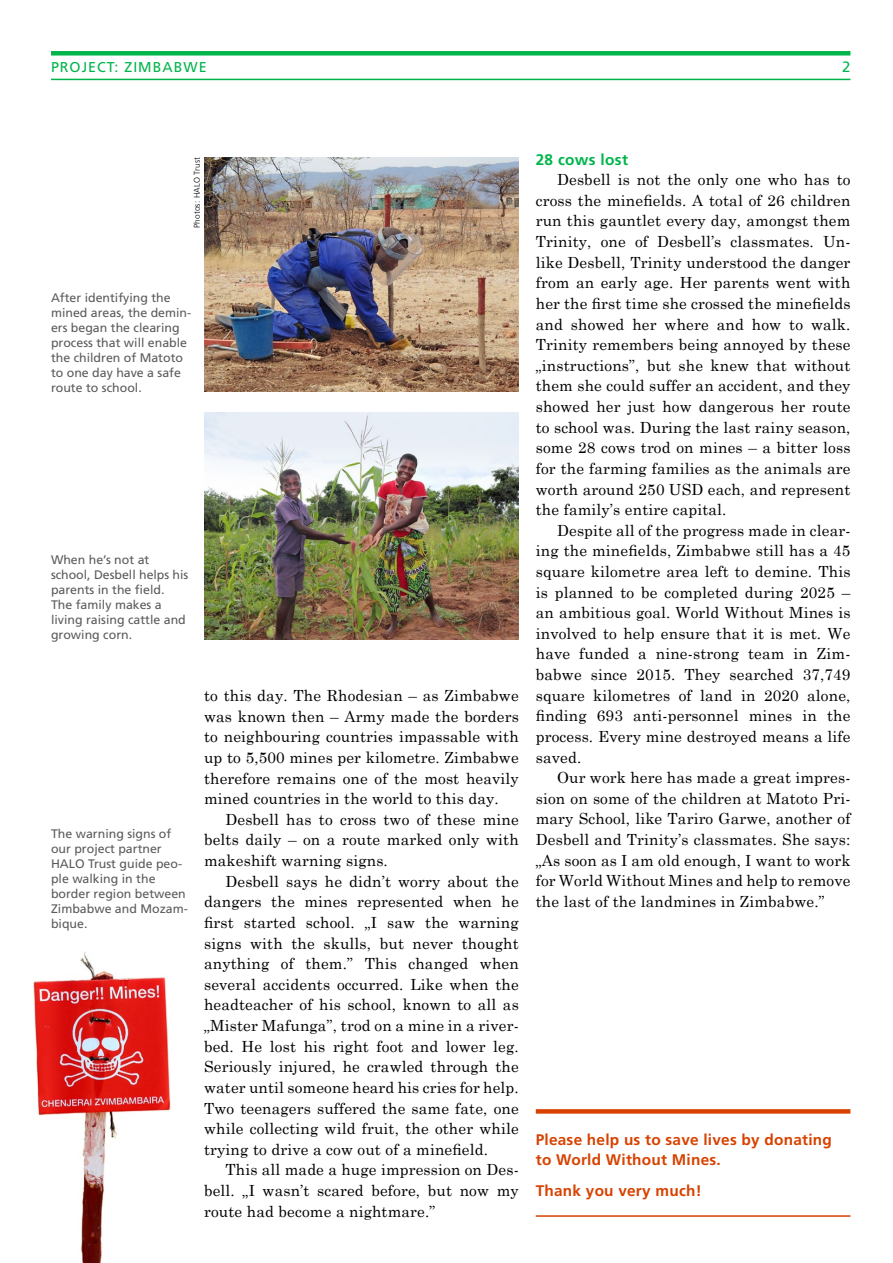
<style>
.page{position:relative;width:893px;height:1263px;background:#fff}
.page>*{position:absolute;margin:0;border:0;box-sizing:border-box;transform-origin:0 0}
.t1{font:15.3px/20.5px "Century Schoolbook";letter-spacing:.01em;color:#000;text-align:justify}
.t2{font:700 15.3px/20.5px "Frutiger";letter-spacing:.015em;color:#d74200}
.t3{font:700 15.3px "Frutiger";letter-spacing:.02em;color:#00b54b}
.t4{font:15px "Frutiger";color:#00b54b}
.t5{font:14.25px "Frutiger";letter-spacing:.07em;color:#00b54b}
.t6{font:12.3px/15px "Frutiger";color:#5a5c5b}
.t7{font:300 8.25px "Frutiger";letter-spacing:.02em;color:#000}
</style>
<div class="page">
<img style="left:33px;top:951px;width:138px;height:312px">
<div style="left:51px;top:51px;width:799px;height:5px;background:#00b54b"></div>
<hr style="left:51px;top:79px;width:799px;height:1px;background:#00b54b">
<hr style="left:536px;top:1215px;width:314px;height:2px;background:#d74200">
<div style="left:536px;top:1109px;width:314px;height:5px;background:#d74200"></div>
<img style="left:204px;top:412px;width:315px;height:227px">
<img style="left:204px;top:157px;width:315px;height:235px">
<p class="t5" style="left:51px;top:59px;width:157px">PROJECT: ZIMBABWE</p>
<p class="t4" style="left:842px;top:58px;width:10px">2</p>
<p class="t7" style="left:192px;top:228px;width:72px;rotate:-90deg">Photos: HALO Trust</p>
<p class="t6" style="left:51px;top:290px;width:142px">After identifying the mined areas, the demin&shy;ers began the clearing process that will enable the children of Matoto to one day have a safe route to school.</p>
<p class="t6" style="left:51px;top:552px;width:139px">When he’s not at school, Desbell helps his parents in the field.<br>The family makes a living raising cattle and growing corn.</p>
<p class="t6" style="left:51px;top:826px;width:138px">The warning signs of our project partner<br>HALO Trust guide peo&shy;ple walking in the border region between<br>Zimbabwe and Mozam&shy;bique.</p>
<p class="t1" style="left:204px;top:685px;width:316px">to this day. The Rhodesian – as Zimbabwe was known then – Army made the borders to neighbouring countries impassable with up to 5,500 mines per kilometre. Zimbabwe therefore remains one of the most heavily mined countries in the world to this day.</p>
<p class="t1" style="left:204px;top:809px;width:316px;text-indent:21px">Desbell has to cross two of these mine belts daily – on a route marked only with makeshift warning signs.</p>
<p class="t1" style="left:204px;top:870px;width:316px;text-indent:21px">Desbell says he didn’t worry about the dangers the mines represented when he first started school. „I saw the warning signs with the skulls, but never thought anything of them.” This changed when several accidents occurred. Like when the headteacher of his school, known to all as „Mister Mafunga”, trod on a mine in a river&shy;bed. He lost his right foot and lower leg.<br>Seriously injured, he crawled through the water until someone heard his cries for help.<br>Two teenagers suffered the same fate, one while collecting wild fruit, the other while trying to drive a cow out of a minefield.</p>
<p class="t1" style="left:204px;top:1159px;width:316px;text-indent:21px">This all made a huge impression on Des&shy;bell. „I wasn’t scared before, but now my route had become a nightmare.”</p>
<p class="t3" style="left:536px;top:150px;width:94px">28 cows lost</p>
<p class="t1" style="left:536px;top:169px;width:316px;text-indent:21px">Desbell is not the only one who has to cross the minefields. A total of 26 children run this gauntlet every day, amongst them Trinity, one of Desbell’s classmates. Un&shy;like Desbell, Trinity understood the danger from an early age. Her parents went with her the first time she crossed the minefields and showed her where and how to walk.<br>Trinity remembers being annoyed by these „instructions”, but she knew that without them she could suffer an accident, and they showed her just how dangerous her route to school was. During the last rainy season, some 28 cows trod on mines – a bitter loss for the farming families as the animals are worth around 250 USD each, and represent the family’s entire capital.</p>
<p class="t1" style="left:536px;top:520px;width:316px;text-indent:21px">Despite all of the progress made in clear&shy;ing the minefields, Zimbabwe still has a 45 square kilometre area left to demine. This is planned to be completed during 2025 – an ambitious goal. World Without Mines is involved to help ensure that it is met. We have funded a nine-strong team in Zim&shy;babwe since 2015. They searched 37,749 square kilometres of land in 2020 alone, finding 693 anti-personnel mines in the process. Every mine destroyed means a life saved.</p>
<p class="t1" style="left:536px;top:767px;width:316px;text-indent:21px">Our work here has made a great impres&shy;sion on some of the children at Matoto Pri&shy;mary School, like Tariro Garwe, another of Desbell and Trinity’s classmates. She says: „As soon as I am old enough, I want to work for World Without Mines and help to remove the last of the landmines in Zimbabwe.”</p>
<p class="t2" style="left:536px;top:1129px;width:298px">Please help us to save lives by donating to World Without Mines.</p>
<p class="t2" style="left:536px;top:1180px;width:167px">Thank you very much!</p>
</div>
